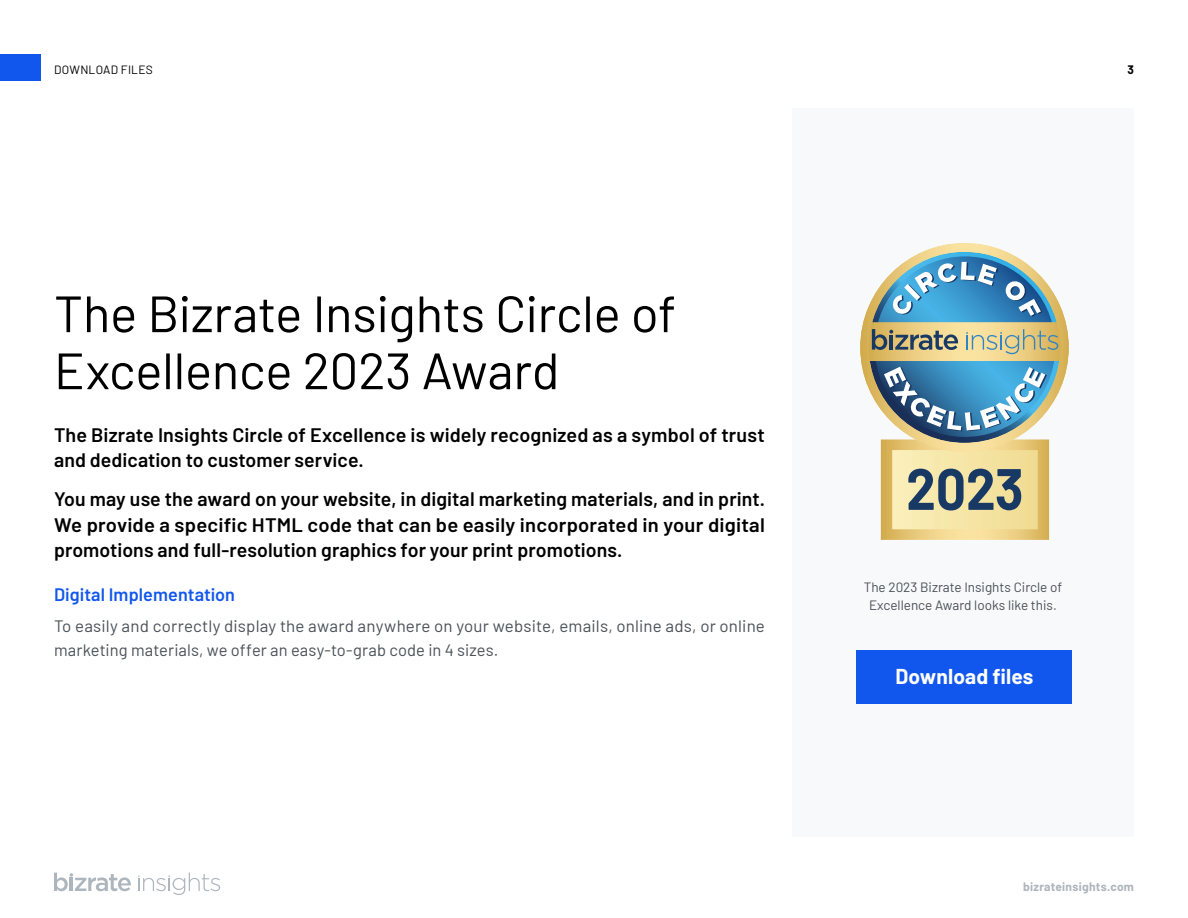
<style>
.page{position:relative;width:1188px;height:918px;background:#fff}
.page>*{position:absolute;margin:0;border:0;box-sizing:border-box;transform-origin:0 0}
.t1{font:51px/57px "Barlow";letter-spacing:-.005em;color:#000}
.t2{font:700 21px "Barlow";letter-spacing:.005em;color:#fff}
.t3{font:600 19.5px/25.5px "Barlow";letter-spacing:.005em;color:#000}
.t4{font:600 18px "Barlow";letter-spacing:.005em;color:#1157ed}
.t5{font:16.5px/24px "Barlow";letter-spacing:.01em;color:#495057}
.t6{font:13.5px/18px "Barlow";color:#495057;text-align:center}
.t7{font:700 12px "Barlow";letter-spacing:.02em;color:#adb5bd}
.t8{font:12px "Barlow";letter-spacing:.025em;color:#000}
.t9{font:700 12px "Barlow";color:#000}
</style>
<div class="page">
<svg style="left:54px;top:873px;width:77px;height:18px"></svg>
<svg style="left:138px;top:873px;width:82px;height:22px"></svg>
<div style="left:793px;top:109px;width:341px;height:728px;background:#f8f9fa"></div>
<div style="left:0;top:54px;width:40px;height:27px;background:#1157ed"></div>
<div style="left:856px;top:650px;width:216px;height:54px;background:#1157ed"></div>
<svg style="left:860px;top:243px;width:209px;height:141px"></svg>
<svg style="left:867px;top:256px;width:196px;height:284px"></svg>
<p class="t8" style="left:54px;top:60px;width:100px">DOWNLOAD FILES</p>
<h1 class="t1" style="left:54px;top:281px;width:624px">The Bizrate Insights Circle of<br>Excellence 2023 Award</h1>
<p class="t3" style="left:54px;top:420px;width:712px">The Bizrate Insights Circle of Excellence is widely recognized as a symbol of trust and dedication to customer service.</p>
<p class="t3" style="left:54px;top:485px;width:713px;text-align:justify">You may use the award on your website, in digital marketing materials, and in print.<br>We provide a specific HTML code that can be easily incorporated in your digital promotions and full-resolution graphics for your print promotions.</p>
<p class="t4" style="left:54px;top:582px;width:183px">Digital Implementation</p>
<p class="t5" style="left:54px;top:613px;width:712px">To easily and correctly display the award anywhere on your website, emails, online ads, or online marketing materials, we offer an easy-to-grab code in 4 sizes.</p>
<p class="t9" style="left:1128px;top:60px;width:8px">3</p>
<p class="t6" style="left:864px;top:577px;width:200px">The 2023 Bizrate Insights Circle of<br>Excellence Award looks like this.</p>
<p class="t2" style="left:896px;top:661px;width:139px">Download files</p>
<p class="t7" style="left:1023px;top:878px;width:112px">bizrateinsights.com</p>
</div>
